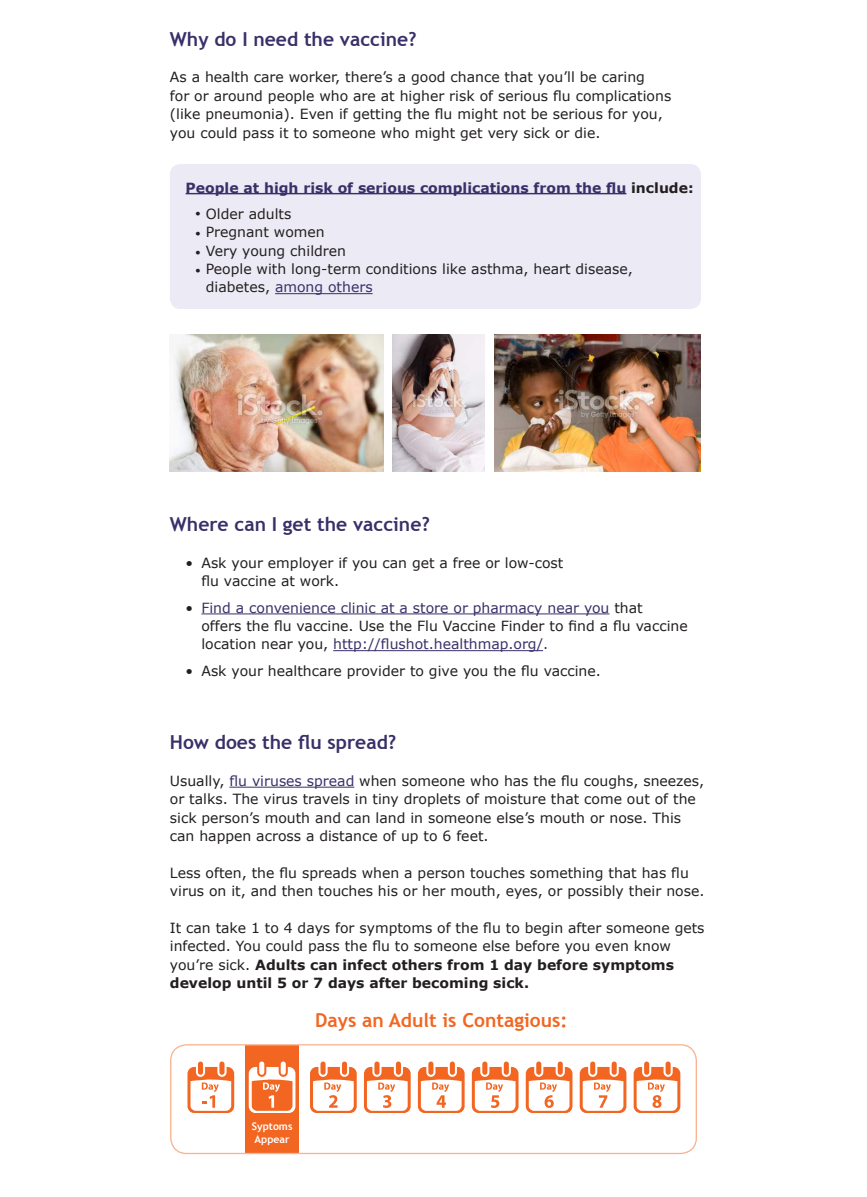
<style>
.page{position:relative;width:867px;height:1197px;background:#fff}
.page>*{position:absolute;margin:0;border:0;box-sizing:border-box;transform-origin:0 0}
.t1{font:700 19.25px "Trebuchet MS";color:#3a3069}
.t2{font:700 19.25px "Trebuchet MS";color:#f26621}
.t3{font:14px/18.4px "Verdana";color:#231f20}
.t4{font:700 14px "Verdana";color:#3a3069}
.t5{font:700 10.5px/12.6px "Trebuchet MS";color:#fff}
.s1{color:#231f20}
.s2{font-size:10.5px}
.s3{color:#3a3069}
.s4{font-weight:700}
</style>
<div class="page">
<div style="left:245px;top:1045px;width:54px;height:109px;background:#f26621"></div>
<div style="left:170px;top:164px;width:530px;height:145px;background:#eceaf5;border-radius:10px"></div>
<hr style="left:186px;top:193px;width:440px;height:1px;background:#3a3069">
<hr style="left:275px;top:293px;width:97px;height:1px;background:#3a3069">
<hr style="left:201px;top:614px;width:408px;height:1px;background:#3a3069">
<hr style="left:333px;top:650px;width:210px;height:1px;background:#3a3069">
<hr style="left:229px;top:787px;width:125px;height:1px;background:#3a3069">
<img style="left:170px;top:334px;width:213px;height:138px">
<img style="left:392px;top:334px;width:92px;height:138px">
<img style="left:494px;top:334px;width:206px;height:138px">
<div style="left:170px;top:1044px;width:526px;height:110px;border:1px solid #f9b390;border-radius:16px"></div>
<svg style="left:187px;top:1067px;width:47px;height:46px"></svg>
<svg style="left:190px;top:1061px;width:41px;height:50px"></svg>
<svg style="left:249px;top:1067px;width:46px;height:46px"></svg>
<svg style="left:252px;top:1061px;width:40px;height:50px"></svg>
<div style="left:310px;top:1067px;width:46px;height:46px;background:#f26621;border-radius:7px"></div>
<svg style="left:313px;top:1061px;width:40px;height:50px"></svg>
<div style="left:364px;top:1067px;width:46px;height:46px;background:#f26621;border-radius:7px"></div>
<svg style="left:367px;top:1061px;width:40px;height:50px"></svg>
<svg style="left:418px;top:1067px;width:46px;height:46px"></svg>
<svg style="left:421px;top:1061px;width:40px;height:50px"></svg>
<svg style="left:471px;top:1067px;width:47px;height:46px"></svg>
<svg style="left:474px;top:1061px;width:41px;height:50px"></svg>
<svg style="left:525px;top:1067px;width:47px;height:46px"></svg>
<svg style="left:528px;top:1061px;width:41px;height:50px"></svg>
<svg style="left:579px;top:1067px;width:47px;height:46px"></svg>
<svg style="left:582px;top:1061px;width:41px;height:50px"></svg>
<svg style="left:633px;top:1067px;width:47px;height:46px"></svg>
<svg style="left:636px;top:1061px;width:41px;height:50px"></svg>
<h1 class="t1" style="left:170px;top:27px;width:248px">Why do I need the vaccine?</h1>
<p class="t3" style="left:170px;top:68px;width:502px">As a health care worker, there’s a good chance that you’ll be caring<br>for or around people who are at higher risk of serious flu complications (like pneumonia). Even if getting the flu might not be serious for you, you could pass it to someone who might get very sick or die.</p>
<p class="t4" style="left:186px;top:178px;width:509px">People at high risk of serious complications from the flu <span class="s1">include:</span></p>
<p class="t3" style="left:195px;top:205px;width:97px"><span class="s2">•</span> Older adults</p>
<p class="t3" style="left:195px;top:223px;width:131px"><span class="s2">•</span> Pregnant women</p>
<p class="t3" style="left:195px;top:241px;width:152px"><span class="s2">•</span> Very young children</p>
<p class="t3" style="left:206px;top:260px;width:428px;text-indent:-10px"><span class="s2">•</span> People with long-term conditions like asthma, heart disease, diabetes, <span class="s3">among others</span></p>
<h1 class="t1" style="left:170px;top:512px;width:261px">Where can I get the vaccine?</h1>
<p class="t3" style="left:201px;top:554px;width:363px;text-indent:-16px">• Ask your employer if you can get a free or low-cost flu vaccine at work.</p>
<p class="t3" style="left:201px;top:598px;width:487px;text-indent:-16px">• <span class="s3">Find a convenience clinic at a store or pharmacy near you</span> that<br>offers the flu vaccine. Use the Flu Vaccine Finder to find a flu vaccine location near you, <span class="s3">http://flushot.healthmap.org/.</span></p>
<p class="t3" style="left:186px;top:661px;width:416px">• Ask your healthcare provider to give you the flu vaccine.</p>
<h1 class="t1" style="left:170px;top:730px;width:228px">How does the flu spread?</h1>
<p class="t3" style="left:170px;top:772px;width:535px">Usually, <span class="s3">flu viruses spread</span> when someone who has the flu coughs, sneezes, or talks. The virus travels in tiny droplets of moisture that come out of the sick person’s mouth and can land in someone else’s mouth or nose. This can happen across a distance of up to 6 feet.</p>
<p class="t3" style="left:170px;top:863px;width:536px">Less often, the flu spreads when a person touches something that has flu virus on it, and then touches his or her mouth, eyes, or possibly their nose.</p>
<p class="t3" style="left:170px;top:919px;width:536px">It can take 1 to 4 days for symptoms of the flu to begin after someone gets infected. You could pass the flu to someone else before you even know you’re sick. <span class="s4">Adults can infect others from 1 day before symptoms develop until 5 or 7 days after becoming sick.</span></p>
<h1 class="t2" style="left:315px;top:1008px;width:253px">Days an Adult is Contagious:</h1>
<p class="t5" style="left:252px;top:1120px;width:42px">Syptoms<br>Appear</p>
</div>
